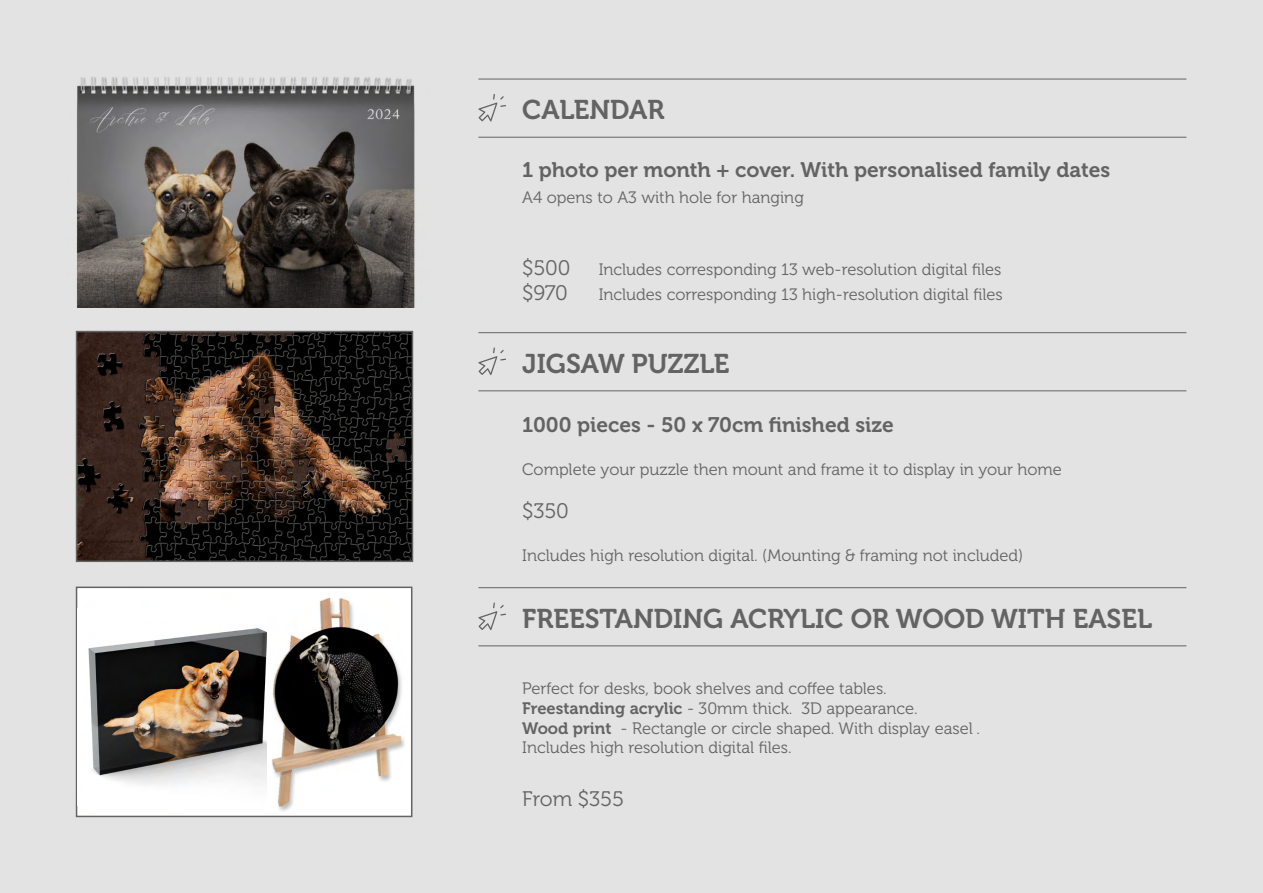
<style>
.page{position:relative;width:1263px;height:893px;background:#e3e3e3}
.page>*{position:absolute;margin:0;border:0;box-sizing:border-box;transform-origin:0 0}
.t1{font:27px "Museo 700";color:#646363}
.t2{font:21px "Museo 700";color:#646363}
.t3{font:21px "Museo 300";letter-spacing:-.005em;color:#646363}
.t4{font:16.5px/19.8px "Museo 300";color:#646363}
.s1{font-family:"Museo 700"}
</style>
<div class="page">
<hr style="left:478px;top:390px;width:708px;height:1px;background:#646363">
<hr style="left:478px;top:332px;width:708px;height:1px;background:#646363">
<svg style="left:478px;top:347px;width:28px;height:28px"></svg>
<img style="left:79px;top:334px;width:331px;height:225px">
<div style="left:76px;top:331px;width:337px;height:231px;border:2px solid #646363"></div>
<hr style="left:478px;top:137px;width:708px;height:1px;background:#646363">
<hr style="left:478px;top:79px;width:708px;height:1px;background:#646363">
<svg style="left:478px;top:94px;width:28px;height:28px"></svg>
<img style="left:76px;top:77px;width:339px;height:231px">
<hr style="left:478px;top:587px;width:708px;height:1px;background:#646363">
<hr style="left:478px;top:645px;width:708px;height:1px;background:#646363">
<img style="left:79px;top:590px;width:330px;height:224px">
<div style="left:76px;top:587px;width:336px;height:230px;border:2px solid #646363"></div>
<svg style="left:478px;top:602px;width:28px;height:28px"></svg>
<img style="left:77px;top:608px;width:190px;height:198px">
<h1 class="t1" style="left:522px;top:95px;width:144px">CALENDAR</h1>
<p class="t2" style="left:522px;top:158px;width:590px">1 photo per month + cover. With personalised family dates</p>
<p class="t4" style="left:522px;top:187px;width:283px">A4 opens to A3 with hole for hanging</p>
<p class="t3" style="left:522px;top:256px;width:50px">$500</p>
<p class="t4" style="left:599px;top:259px;width:404px">Includes corresponding 13 web-resolution digital files</p>
<p class="t3" style="left:522px;top:282px;width:47px">$970</p>
<p class="t4" style="left:599px;top:285px;width:406px">Includes corresponding 13 high-resolution digital files</p>
<h1 class="t1" style="left:522px;top:349px;width:209px">JIGSAW PUZZLE</h1>
<p class="t2" style="left:522px;top:413px;width:373px">1000 pieces - 50 x 70cm finished size</p>
<p class="t4" style="left:522px;top:460px;width:541px">Complete your puzzle then mount and frame it to display in your home</p>
<p class="t3" style="left:522px;top:500px;width:48px">$350</p>
<p class="t4" style="left:522px;top:546px;width:502px">Includes high resolution digital. (Mounting &amp; framing not included)</p>
<h1 class="t1" style="left:522px;top:604px;width:631px">FREESTANDING ACRYLIC OR WOOD WITH EASEL</h1>
<p class="t4" style="left:522px;top:679px;width:459px">Perfect for desks, book shelves and coffee tables.<br><span class="s1">Freestanding acrylic</span> - 30mm thick. 3D appearance.<br><span class="s1">Wood print</span> - Rectangle or circle shaped. With display easel .<br>Includes high resolution digital files.</p>
<p class="t3" style="left:522px;top:787px;width:103px">From $355</p>
</div>
